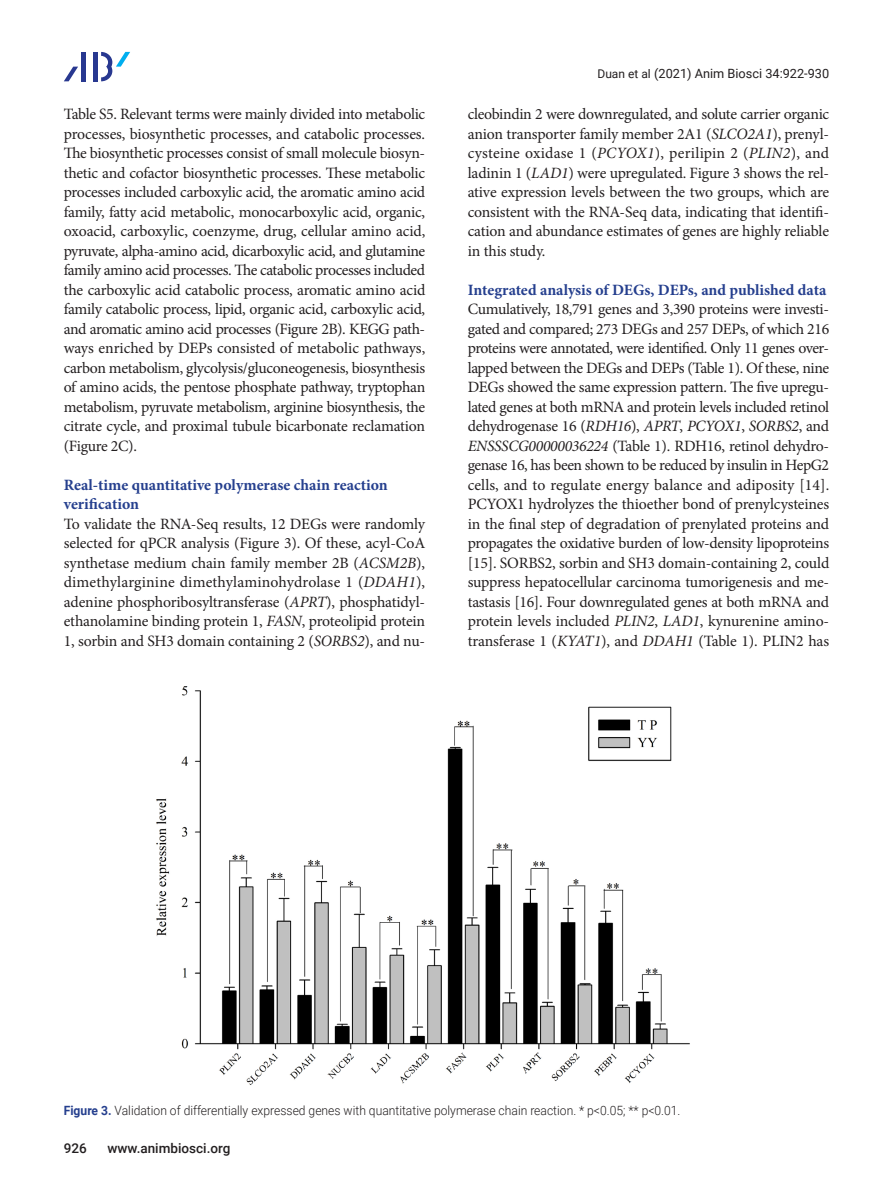
<style>
.page{position:relative;width:893px;height:1191px;background:#fff}
.page>*{position:absolute;margin:0;border:0;box-sizing:border-box;transform-origin:0 0}
.본문{font:15.75px/19.5px "Minion Pro";letter-spacing:-.015em;color:#231f20;text-align:justify}
.중제목{font:700 15.75px/19.5px "Minion Pro";color:#253f8e}
.t1{font:500 13.5px "Roboto";color:#231f20}
.표_그림__제목{font:300 12.75px "Roboto";color:#231f20;scale:.95 1}
.t2{font:12.75px "Roboto";color:#231f20}
.s1{font-style:italic}
.s2{font-size:12px}
.s3{font-weight:700;color:#253f8e}
</style>
<div class="page">
<div style="left:93px;top:52px;width:5px;height:29px;background:#283890"></div>
<hr style="left:82px;top:52px;width:4px;height:29px;background:#283890">
<svg style="left:64px;top:67px;width:14px;height:14px"></svg>
<svg style="left:101px;top:52px;width:29px;height:29px"></svg>
<img style="left:156px;top:686px;width:534px;height:399px">
<p class="본문" style="left:64px;top:105px;width:363px">Table S5. Relevant terms were mainly divided into metabolic processes, biosynthetic processes, and catabolic processes.<br>The biosynthetic processes consist of small molecule biosyn&shy;thetic and cofactor biosynthetic processes. These metabolic processes included carboxylic acid, the aromatic amino acid family, fatty acid metabolic, monocarboxylic acid, organic, oxoacid, carboxylic, coenzyme, drug, cellular amino acid, pyruvate, alpha-amino acid, dicarboxylic acid, and glutamine family amino acid processes. The catabolic processes included the carboxylic acid catabolic process, aromatic amino acid family catabolic process, lipid, organic acid, carboxylic acid, and aromatic amino acid processes (Figure 2B). KEGG path&shy;ways enriched by DEPs consisted of metabolic pathways, carbon metabolism, glycolysis/gluconeogenesis, biosynthesis of amino acids, the pentose phosphate pathway, tryptophan metabolism, pyruvate metabolism, arginine biosynthesis, the citrate cycle, and proximal tubule bicarbonate reclamation (Figure 2C).</p>
<p class="중제목" style="left:64px;top:475px;width:326px">Real-time quantitative polymerase chain reaction verification</p>
<p class="본문" style="left:64px;top:514px;width:363px">To validate the RNA-Seq results, 12 DEGs were randomly selected for qPCR analysis (Figure 3). Of these, acyl-CoA synthetase medium chain family member 2B (<span class="s1">ACSM2B</span>), dimethylarginine dimethylaminohydrolase 1 (<span class="s1">DDAH1</span>), adenine phosphoribosyltransferase (<span class="s1">APRT</span>), phosphatidyl&shy;ethanolamine binding protein 1, <span class="s1">FASN</span>, proteolipid protein 1, sorbin and SH3 domain containing 2 (<span class="s1">SORBS2</span>), and nu-</p>
<p class="t2" style="left:597px;top:65px;width:233px"><span class="s2">Duan et al</span> (2021) Anim Biosci 34:922-930</p>
<p class="본문" style="left:468px;top:105px;width:363px">cleobindin 2 were downregulated, and solute carrier organic anion transporter family member 2A1 (<span class="s1">SLCO2A1</span>), prenyl&shy;cysteine oxidase 1 (<span class="s1">PCYOX1</span>), perilipin 2 (<span class="s1">PLIN2</span>), and ladinin 1 (<span class="s1">LAD1</span>) were upregulated. Figure 3 shows the rel&shy;ative expression levels between the two groups, which are consistent with the RNA-Seq data, indicating that identifi&shy;cation and abundance estimates of genes are highly reliable in this study.</p>
<p class="중제목" style="left:468px;top:280px;width:360px">Integrated analysis of DEGs, DEPs, and published data</p>
<p class="본문" style="left:468px;top:300px;width:363px">Cumulatively, 18,791 genes and 3,390 proteins were investi&shy;gated and compared; 273 DEGs and 257 DEPs, of which 216 proteins were annotated, were identified. Only 11 genes over&shy;lapped between the DEGs and DEPs (Table 1). Of these, nine DEGs showed the same expression pattern. The five upregu&shy;lated genes at both mRNA and protein levels included retinol dehydrogenase 16 (<span class="s1">RDH16</span>), <span class="s1">APRT</span>, <span class="s1">PCYOX1</span>, <span class="s1">SORBS2</span>, and <span class="s1">ENSSSCG00000036224</span> (Table 1). RDH16, retinol dehydro&shy;genase 16, has been shown to be reduced by insulin in HepG2 cells, and to regulate energy balance and adiposity [14].<br>PCYOX1 hydrolyzes the thioether bond of prenylcysteines in the final step of degradation of prenylated proteins and propagates the oxidative burden of low-density lipoproteins [15]. SORBS2, sorbin and SH3 domain‐containing 2, could suppress hepatocellular carcinoma tumorigenesis and me&shy;tastasis [16]. Four downregulated genes at both mRNA and protein levels included <span class="s1">PLIN2</span>, <span class="s1">LAD1</span>, kynurenine amino&shy;transferase 1 (<span class="s1">KYAT1</span>), and <span class="s1">DDAH1</span> (Table 1). PLIN2 has</p>
<p class="표_그림__제목" style="left:64px;top:1101px;width:651px"><span class="s3">Figure 3.</span> Validation of differentially expressed genes with quantitative polymerase chain reaction. * p&lt;0.05; ** p&lt;0.01.</p>
<p class="t1" style="left:64px;top:1138px;width:25px">926</p>
<p class="t1" style="left:107px;top:1138px;width:125px">www.animbiosci.org</p>
</div>
